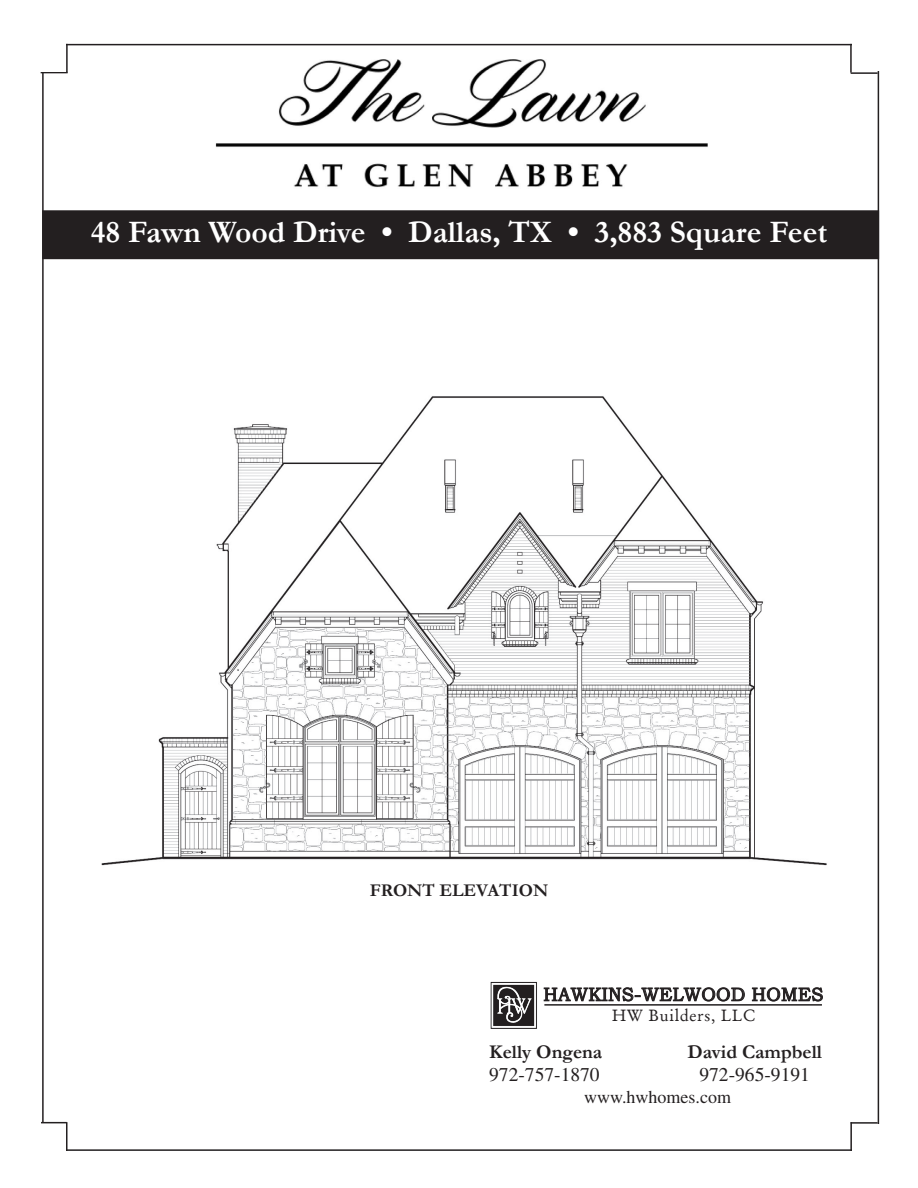
<style>
.page{position:relative;width:918px;height:1188px;background:#fff}
.page>*{position:absolute;margin:0;border:0;box-sizing:border-box;transform-origin:0 0}
.t1{font:700 31.5px "Garamond";color:#fff}
.t2{font:700 19.5px "Garamond";color:#231f20}
.t3{font:19.5px "Times";color:#231f20}
.t4{font:18.9px "Bookman Old Style";letter-spacing:.02em;color:#231f20;scale:.95 1}
.t5{font:18px "Times";color:#231f20}
.t6{font:700 18px "Garamond";color:#231f20}
.t7{font:16.5px "Garamond";letter-spacing:.05em;color:#231f20}
</style>
<div class="page">
<div style="left:43px;top:211px;width:835px;height:47px;background:#231f20"></div>
<div style="left:42px;top:210px;width:837px;height:49px;border:2px solid #231f20"></div>
<svg style="left:41px;top:72px;width:25px;height:1px"></svg>
<hr style="left:66px;top:44px;width:2px;height:29px;background:#231f20">
<hr style="left:851px;top:72px;width:27px;height:2px;background:#231f20">
<hr style="left:850px;top:44px;width:2px;height:29px;background:#231f20">
<hr style="left:66px;top:1122px;width:2px;height:29px;background:#231f20">
<hr style="left:851px;top:1122px;width:27px;height:2px;background:#231f20">
<hr style="left:850px;top:1122px;width:2px;height:29px;background:#231f20">
<svg style="left:41px;top:1122px;width:25px;height:1px"></svg>
<img style="left:215px;top:59px;width:493px;height:129px">
<img style="left:490px;top:981px;width:47px;height:48px">
<svg style="left:544px;top:987px;width:201px;height:15px"></svg>
<svg style="left:752px;top:987px;width:71px;height:15px"></svg>
<hr style="left:544px;top:1004px;width:278px;height:2px;background:#231f20">
<img style="left:101px;top:396px;width:726px;height:470px">
<p class="t1" style="left:91px;top:211px;width:738px">48 Fawn Wood Drive • Dallas, TX • 3,883 Square Feet</p>
<p class="t6" style="left:370px;top:878px;width:180px">FRONT ELEVATION</p>
<p class="t4" style="left:543px;top:982px;width:296px">HAWKINS-WELWOOD HOMES</p>
<p class="t7" style="left:612px;top:1004px;width:145px">HW Builders, LLC</p>
<p class="t2" style="left:489px;top:1039px;width:115px">Kelly Ongena</p>
<p class="t2" style="left:688px;top:1039px;width:136px">David Campbell</p>
<p class="t3" style="left:489px;top:1064px;width:112px">972-757-1870</p>
<p class="t3" style="left:699px;top:1064px;width:112px">972-965-9191</p>
<p class="t5" style="left:584px;top:1087px;width:148px">www.hwhomes.com</p>
</div>
